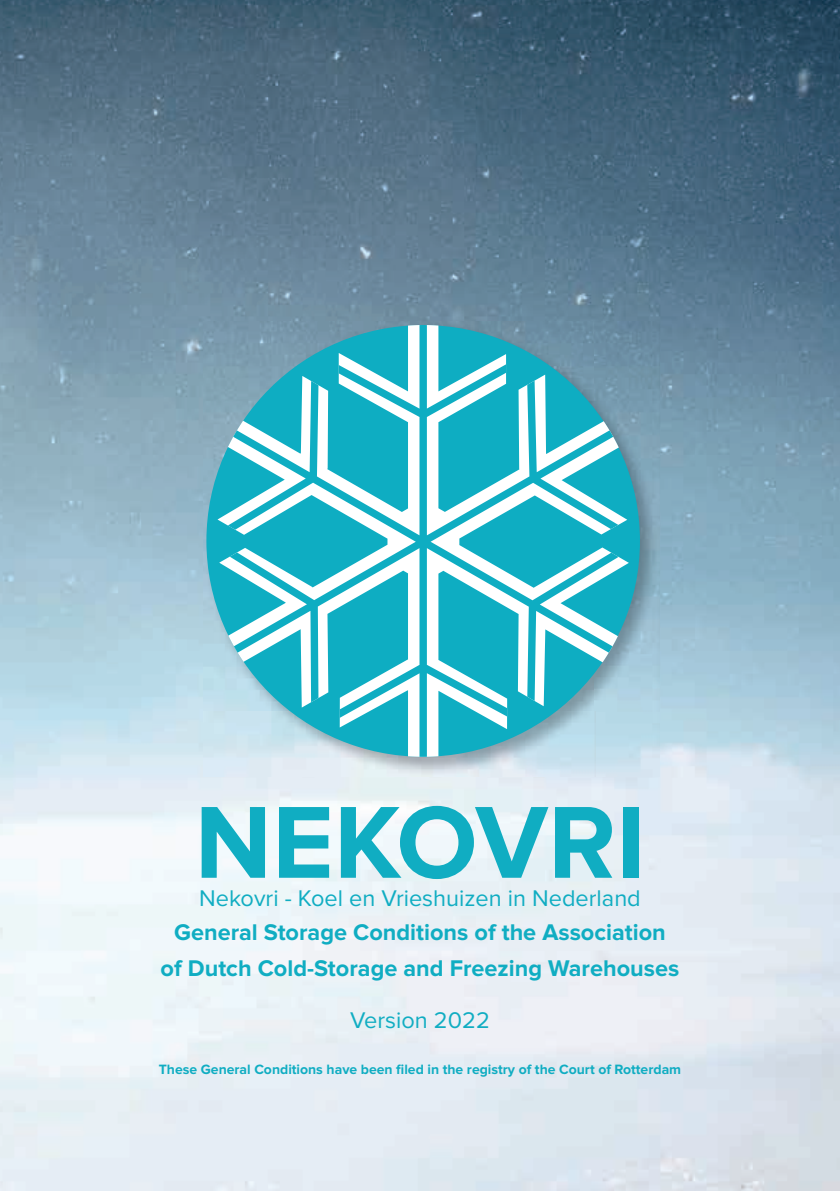
<style>
.page{position:relative;width:840px;height:1191px;background:#fff}
.page>*{position:absolute;margin:0;border:0;box-sizing:border-box;transform-origin:0 0}
.t1{font:700 106px "Proxima Nova";color:#10adc2}
.t2{font:700 23.6px/36px "Proxima Nova";color:#10adc2;text-align:center}
.t3{font:23.6px "Proxima Nova";color:#10adc2}
.t4{font:700 14px "Proxima Nova";color:#10adc2}
</style>
<div class="page">
<img style="left:0;top:0;width:839px;height:1191px">
<img style="left:203px;top:322px;width:456px;height:454px">
<svg style="left:408px;top:757px;width:24px;height:1px"></svg>
<svg style="left:217px;top:325px;width:411px;height:432px;background:#69b5c6"></svg>
<svg style="left:228px;top:325px;width:390px;height:432px;fill:#0eadc2"></svg>
<h1 class="t1" style="left:194px;top:781px;width:452px">NEKOVRI</h1>
<p class="t3" style="left:199px;top:880px;width:443px">Nekovri - Koel en Vrieshuizen in Nederland</p>
<p class="t2" style="left:160px;top:914px;width:520px">General Storage Conditions of the Association of Dutch Cold-Storage and Freezing Warehouses</p>
<p class="t3" style="left:350px;top:1002px;width:141px">Version 2022</p>
<p class="t4" style="left:159px;top:1061px;width:523px">These General Conditions have been filed in the registry of the Court of Rotterdam</p>
</div>
